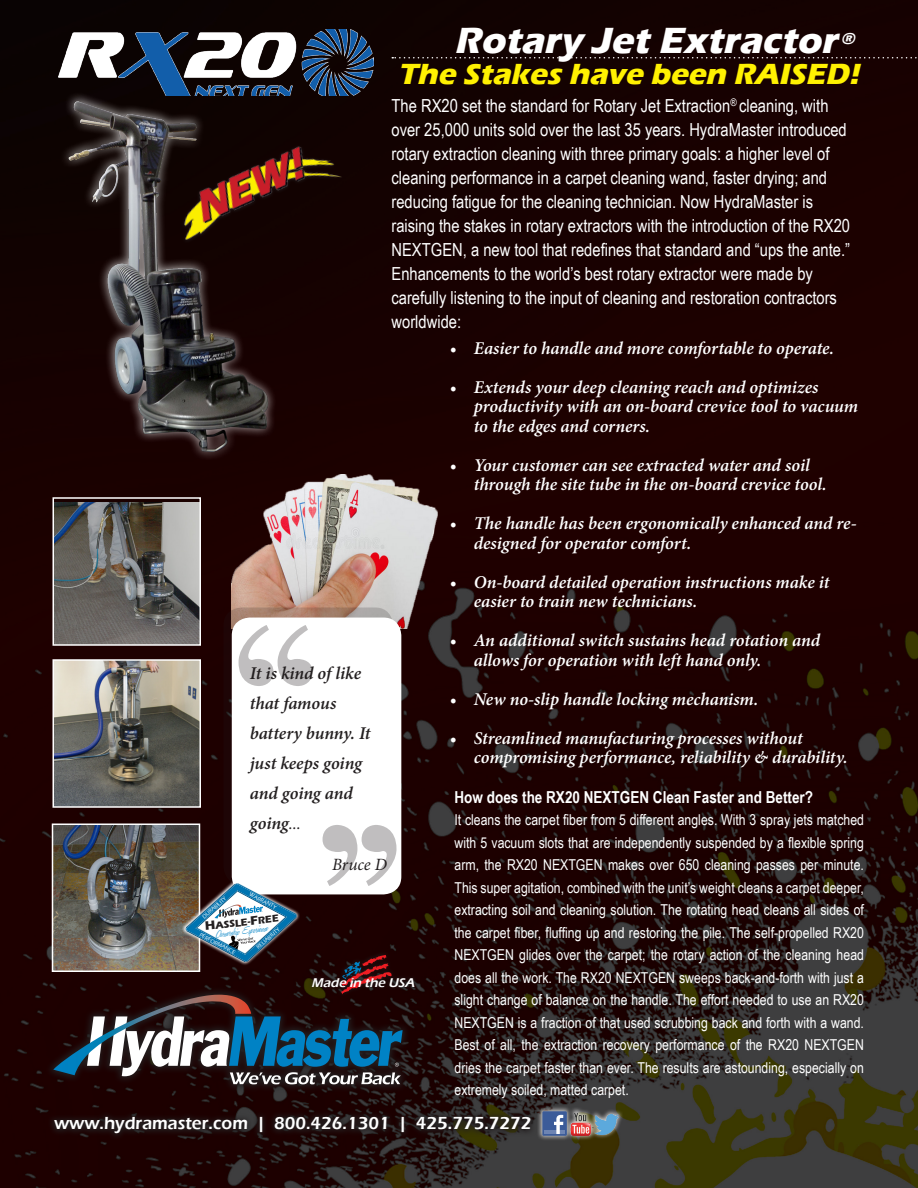
<style>
.page{position:relative;width:918px;height:1188px;background:#fff}
.page>*{position:absolute;margin:0;border:0;box-sizing:border-box;transform-origin:0 0}
.t1{font:italic 700 37.5px "Eras ITC";color:#fff}
.t2{font:italic 700 30px "Eras ITC";color:#fff101}
.basic_bullet_large_w{font:italic 600 18px/19.5px "Minion Pro";letter-spacing:-.005em;color:#fff}
.basic_bullet_large_w-2{font:18px/24px "Arial Narrow";color:#fff}
.t3{font:italic 600 18px/30px "Minion Pro";letter-spacing:-.005em;color:#231f20}
.t4{font:600 18px "Eras ITC";color:#fff}
.t5{font:italic 17.25px "Minion Pro";letter-spacing:-.005em;color:#231f20}
.t6{font:italic 700 16.65px "Eras ITC";color:#fff}
.basic_bullet_large_w-3{font:700 16.5px "Arial Narrow";color:#fff}
.basic_bullet_large_w-4{font:15px/22.5px "Arial Narrow";color:#fff;text-align:justify}
.t7{font:italic 600 13.05px "Eras ITC";color:#fff}
.t8{font:700 10.35px "Eras ITC";color:#231f20}
.t9{font:italic 300 10.2px "Honey Script";color:#0082c5;scale:1.04 1}
.t10{font:500 5.55px "Eras ITC";color:#fff}
.s1{font-weight:400;font-size:17.25px}
.s2{font-size:12.6px}
</style>
<div class="page">
<img style="left:0;top:0;width:918px;height:1188px">
<svg style="left:47px;top:1110px;width:490px;height:31px;background:#231412"></svg>
<svg style="left:45px;top:986px;width:366px;height:107px;background:#200909"></svg>
<svg style="left:403px;top:951px;width:16px;height:47px"></svg>
<div style="left:537px;top:1106px;width:86px;height:36px;background:#fff;opacity:.75"></div>
<img style="left:569px;top:1111px;width:25px;height:25px">
<div style="left:542px;top:1111px;width:25px;height:25px;background:#3b5b99"></div>
<hr style="left:544px;top:1131px;width:21px;height:3px;background:#6d84b3">
<svg style="left:554px;top:1115px;width:9px;height:19px"></svg>
<img style="left:594px;top:1114px;width:25px;height:20px">
<svg style="left:392px;top:57px;width:526px;height:1px"></svg>
<img style="left:47px;top:96px;width:230px;height:365px">
<img style="left:232px;top:474px;width:208px;height:154px">
<img style="left:55px;top:502px;width:143px;height:141px">
<div style="left:52px;top:497px;width:149px;height:149px;border:2px solid #fff"></div>
<img style="left:55px;top:662px;width:143px;height:143px">
<div style="left:52px;top:659px;width:149px;height:149px;border:2px solid #fff"></div>
<svg style="left:223px;top:608px;width:170px;height:276px;background:#624740"></svg>
<div style="left:232px;top:618px;width:169px;height:276px;background:#fff;border-radius:18px"></div>
<svg style="left:239px;top:625px;width:74px;height:61px"></svg>
<img style="left:59px;top:30px;width:314px;height:66px">
<img style="left:178px;top:122px;width:172px;height:154px">
<img style="left:53px;top:825px;width:350px;height:259px">
<p class="t1" style="left:455px;top:19px;width:392px">Rotary Jet Extractor</p>
<p class="t6" style="left:841px;top:29px;width:19px">®</p>
<p class="basic_bullet_large_w-2" style="left:391px;top:93px;width:460px">The RX20 set the standard for Rotary Jet Extraction<sup>®</sup> cleaning, with over 25,000 units sold over the last 35 years. HydraMaster introduced rotary extraction cleaning with three primary goals: a higher level of cleaning performance in a carpet cleaning wand, faster drying; and reducing fatigue for the cleaning technician. Now HydraMaster is raising the stakes in rotary extractors with the introduction of the RX20<br>NEXTGEN, a new tool that redefines that standard and “ups the ante.” Enhancements to the world’s best rotary extractor were made by carefully listening to the input of cleaning and restoration contractors worldwide:</p>
<p class="basic_bullet_large_w" style="left:450px;top:338px;width:386px">• Easier to handle and more comfortable to operate.</p>
<p class="basic_bullet_large_w" style="left:474px;top:377px;width:386px;text-indent:-24px">• Extends your deep cleaning reach and optimizes productivity with an on-board crevice tool to vacuum to the edges and corners.</p>
<p class="basic_bullet_large_w" style="left:474px;top:455px;width:355px;text-indent:-24px">• Your customer can see extracted water and soil through the site tube in the on-board crevice tool.</p>
<p class="basic_bullet_large_w" style="left:474px;top:513px;width:384px;text-indent:-24px">• The handle has been ergonomically enhanced and re&shy;designed for operator comfort.</p>
<p class="basic_bullet_large_w" style="left:474px;top:572px;width:357px;text-indent:-24px">• On-board detailed operation instructions make it easier to train new technicians.</p>
<p class="basic_bullet_large_w" style="left:474px;top:630px;width:348px;text-indent:-24px">• An additional switch sustains head rotation and allows for operation with left hand only.</p>
<p class="basic_bullet_large_w" style="left:450px;top:689px;width:310px">• New no-slip handle locking mechanism.</p>
<p class="basic_bullet_large_w" style="left:474px;top:728px;width:375px;text-indent:-24px">• Streamlined manufacturing processes without compromising performance, reliability &amp; durability.</p>
<p class="t2" style="left:398px;top:57px;width:469px">The Stakes have been RAISED!</p>
<p class="t3" style="left:250px;top:658px;width:122px">It is kind of like that famous battery bunny. It just keeps going and going and going<span class="s1">...</span></p>
<p class="t5" style="left:332px;top:853px;width:56px">Bruce D</p>
<p class="basic_bullet_large_w-3" style="left:454px;top:785px;width:360px">How does the RX20 NEXTGEN Clean Faster and Better?</p>
<p class="basic_bullet_large_w-4" style="left:454px;top:808px;width:411px">It cleans the carpet fiber from 5 different angles. With 3 spray jets matched with 5 vacuum slots that are independently suspended by a flexible spring arm, the RX20 NEXTGEN makes over 650 cleaning passes per minute.<br>This super agitation, combined with the unit’s weight cleans a carpet deeper, extracting soil and cleaning solution. The rotating head cleans all sides of the carpet fiber, fluffing up and restoring the pile. The self-propelled RX20<br>NEXTGEN glides over the carpet; the rotary action of the cleaning head does all the work. The RX20 NEXTGEN sweeps back-and-forth with just a slight change of balance on the handle. The effort needed to use an RX20<br>NEXTGEN is a fraction of that used scrubbing back and forth with a wand.<br>Best of all, the extraction recovery performance of the RX20 NEXTGEN dries the carpet faster than ever. The results are astounding, especially on extremely soiled, matted carpet.</p>
<p class="t10" style="left:251px;top:891px;width:31px;rotate:28deg">WARRANTY</p>
<p class="t8" style="left:204px;top:921px;width:76px;rotate:-7deg"><span class="s2">H</span>ASSLE-<span class="s2">F</span>REE</p>
<p class="t10" style="left:201px;top:931px;width:41px;rotate:28deg">PERFORMANCE</p>
<p class="t10" style="left:201px;top:915px;width:32px;rotate:-42deg">DURABILITY</p>
<p class="t9" style="left:214px;top:928px;width:52px;rotate:-7deg">Ownership Experience</p>
<p class="t10" style="left:255px;top:946px;width:31px;rotate:-42deg">RELIABILITY</p>
<p class="t7" style="left:312px;top:975px;width:107px">Made in the USA</p>
<p class="t4" style="left:54px;top:1113px;width:479px">www.hydramaster.com | 800.426.1301 | 425.775.7272</p>
<p class="t7" style="left:312px;top:1114px;width:107px">Made in the USA</p>
</div>
